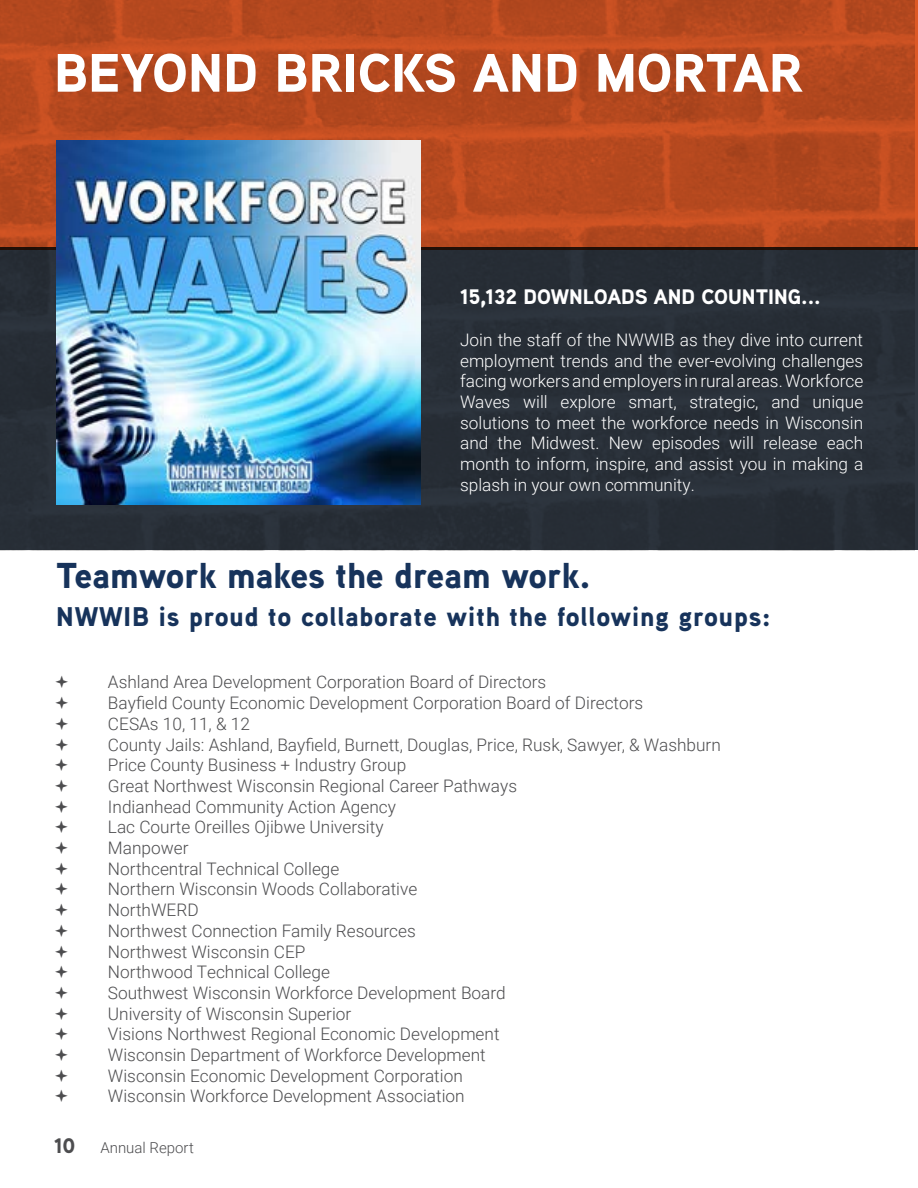
<style>
.page{position:relative;width:918px;height:1188px;background:#fff}
.page>*{position:absolute;margin:0;border:0;box-sizing:border-box;transform-origin:0 0}
.t1{font:900 54px "Aaux Next";color:#fff}
.t2{font:900 36px "Aaux Next";color:#17335b}
.t3{font:900 27px "Aaux Next";letter-spacing:.03em;color:#17335b}
.t4{font:900 21px "Aaux Next";color:#fff}
.t5{font:300 17.25px/20.7px "Roboto";color:#4d4d4f}
.t6{font:300 17.25px/20.7px "Roboto";color:#fff;text-align:justify}
.t7{font:300 15px "Roboto";color:#4d4d4f}
.s1{font-family:"Aaux Next";font-weight:900;font-size:21px}
</style>
<div class="page">
<img style="left:0;top:0;width:915px;height:550px">
<img style="left:56px;top:140px;width:365px;height:365px">
<h1 class="t1" style="left:54px;top:34px;width:750px">BEYOND BRICKS AND MORTAR</h1>
<p class="t4" style="left:460px;top:281px;width:362px">15,132 DOWNLOADS AND COUNTING...</p>
<p class="t6" style="left:460px;top:329px;width:405px">Join the staff of the NWWIB as they dive into current employment trends and the ever-evolving challenges facing workers and employers in rural areas. Workforce Waves will explore smart, strategic, and unique solutions to meet the workforce needs in Wisconsin and the Midwest. New episodes will release each month to inform, inspire, and assist you in making a splash in your own community.</p>
<h2 class="t2" style="left:56px;top:550px;width:536px">Teamwork makes the dream work.</h2>
<h3 class="t3" style="left:56px;top:597px;width:716px">NWWIB is proud to collaborate with the following groups:</h3>
<p class="t5" style="left:108px;top:671px;width:614px">Ashland Area Development Corporation Board of Directors<br>Bayfield County Economic Development Corporation Board of Directors<br>CESAs 10, 11, &amp; 12<br>County Jails: Ashland, Bayfield, Burnett, Douglas, Price, Rusk, Sawyer, &amp; Washburn Price County Business + Industry Group<br>Great Northwest Wisconsin Regional Career Pathways<br>Indianhead Community Action Agency<br>Lac Courte Oreilles Ojibwe University<br>Manpower<br>Northcentral Technical College<br>Northern Wisconsin Woods Collaborative<br>NorthWERD<br>Northwest Connection Family Resources<br>Northwest Wisconsin CEP<br>Northwood Technical College<br>Southwest Wisconsin Workforce Development Board<br>University of Wisconsin Superior<br>Visions Northwest Regional Economic Development<br>Wisconsin Department of Workforce Development<br>Wisconsin Economic Development Corporation<br>Wisconsin Workforce Development Association</p>
<p class="t7" style="left:54px;top:1137px;width:141px"><span class="s1">10</span> Annual Report</p>
</div>
